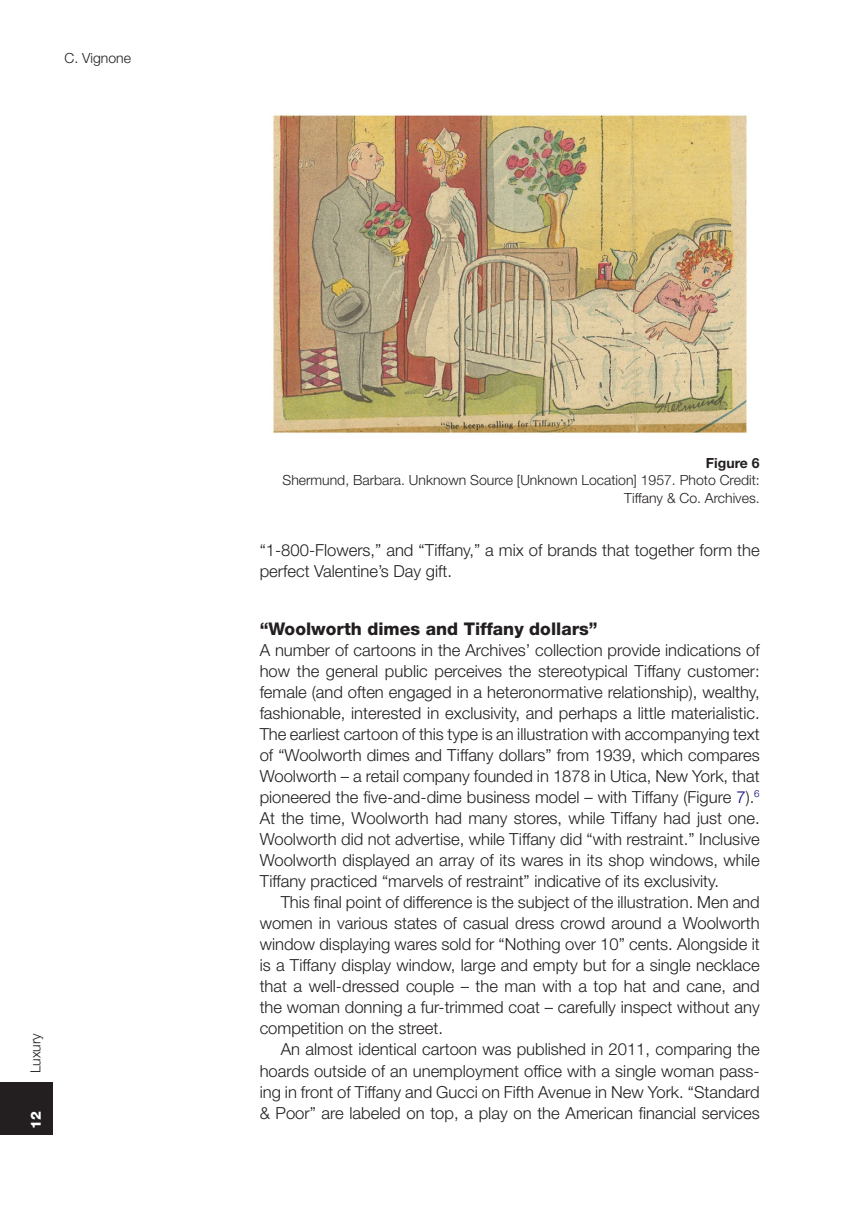
<style>
.page{position:relative;width:864px;height:1231px;background:#fff}
.page>*{position:absolute;margin:0;border:0;box-sizing:border-box;transform-origin:0 0}
.t1{font:800 17.5px "Helvetica Neue LT Std";color:#231f20}
.t2{font:300 16.62px/21px "Helvetica Neue LT Std";color:#231f20;text-align:justify}
.t3{font:300 14px/17.5px "Helvetica Neue LT Std";color:#231f20;text-align:right}
.t4{font:300 14px "Helvetica Neue";color:#231f20}
.t5{font:700 14px "Helvetica Neue LT Std";color:#231f20}
.t6{font:800 14px "Helvetica Neue";color:#fff}
.s1{color:#000080}
</style>
<div class="page">
<div style="left:0;top:1081px;width:52px;height:53px;background:#231f20"></div>
<img style="left:273px;top:115px;width:474px;height:318px">
<p class="t4" style="left:64px;top:49px;width:68px">C. Vignone</p>
<p class="t4" style="left:27px;top:1073px;width:42px;rotate:-90deg">Luxury</p>
<p class="t6" style="left:27px;top:1128px;width:19px;rotate:-90deg">12</p>
<p class="t5" style="left:705px;top:454px;width:55px">Figure 6</p>
<p class="t3" style="left:282px;top:471px;width:478px">Shermund, Barbara. Unknown Source [Unknown Location] 1957. Photo Credit:<br>Tiffany &amp; Co. Archives.</p>
<p class="t2" style="left:259px;top:539px;width:501px">“1-800-Flowers,” and “Tiffany,” a mix of brands that together form the perfect Valentine’s Day gift.</p>
<p class="t1" style="left:259px;top:618px;width:339px">“Woolworth dimes and Tiffany dollars”</p>
<p class="t2" style="left:259px;top:639px;width:501px">A number of cartoons in the Archives’ collection provide indications of how the general public perceives the stereotypical Tiffany customer: female (and often engaged in a heteronormative relationship), wealthy, fashionable, interested in exclusivity, and perhaps a little materialistic.<br>The earliest cartoon of this type is an illustration with accompanying text of “Woolworth dimes and Tiffany dollars” from 1939, which compares Woolworth – a retail company founded in 1878 in Utica, New York, that pioneered the five-and-dime business model – with Tiffany (Figure <span class="s1">7</span>).<sup>6<br></sup>At the time, Woolworth had many stores, while Tiffany had just one.<br>Woolworth did not advertise, while Tiffany did “with restraint.” Inclusive Woolworth displayed an array of its wares in its shop windows, while Tiffany practiced “marvels of restraint” indicative of its exclusivity.</p>
<p class="t2" style="left:259px;top:891px;width:501px;text-indent:21px">This final point of difference is the subject of the illustration. Men and women in various states of casual dress crowd around a Woolworth window displaying wares sold for “Nothing over 10” cents. Alongside it is a Tiffany display window, large and empty but for a single necklace that a well-dressed couple – the man with a top hat and cane, and the woman donning a fur-trimmed coat – carefully inspect without any competition on the street.</p>
<p class="t2" style="left:259px;top:1038px;width:501px;text-indent:21px">An almost identical cartoon was published in 2011, comparing the hoards outside of an unemployment office with a single woman pass&shy;ing in front of Tiffany and Gucci on Fifth Avenue in New York. “Standard &amp; Poor” are labeled on top, a play on the American financial services</p>
</div>
